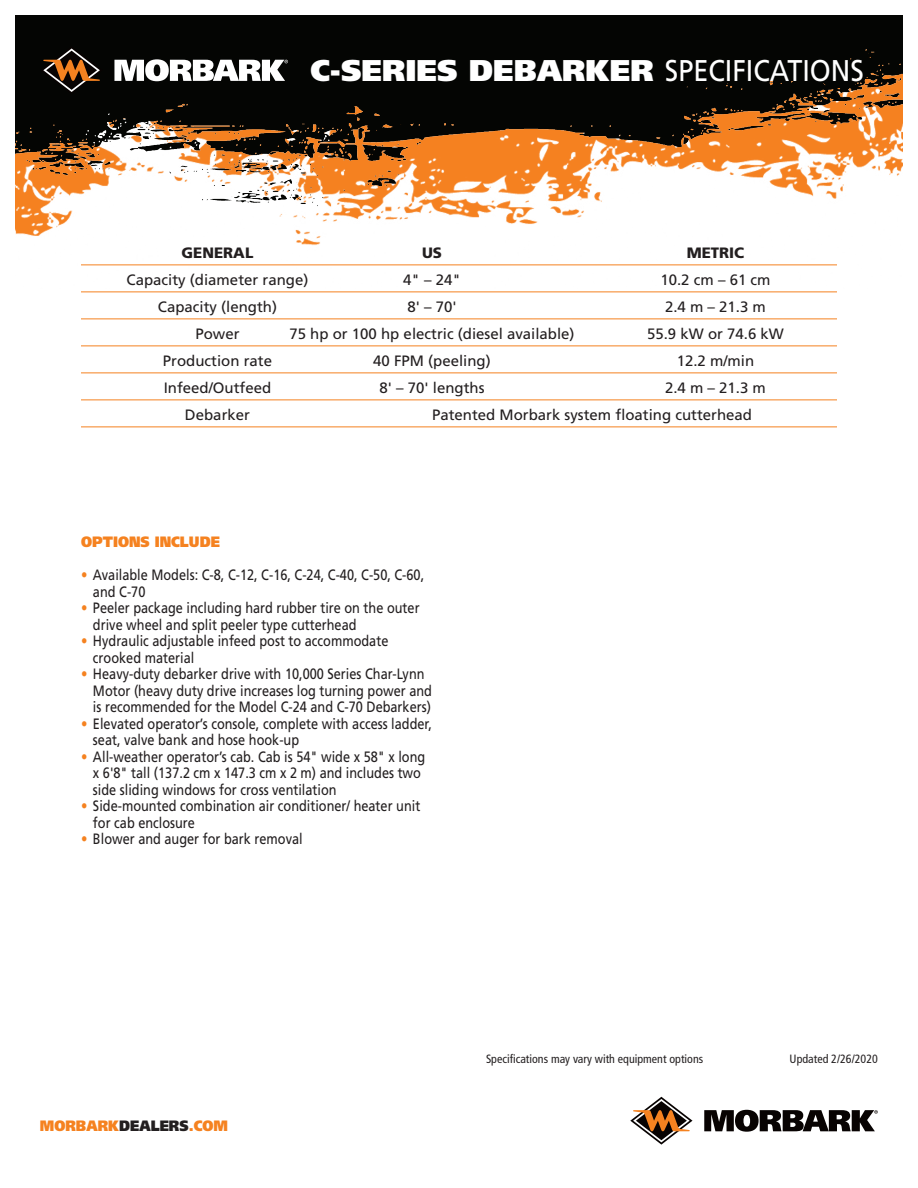
<style>
.page{position:relative;width:918px;height:1188px;background:#fff}
.page>*{position:absolute;margin:0;border:0;box-sizing:border-box;transform-origin:0 0}
.t1{font:900 30px "Frutiger LT Std";color:#fff}
.Spec_list{font:15px/16.5px "Frutiger LT Std";color:#231f20;scale:.85 1}
.Spec_list-2{font:15px "Frutiger LT Std";color:#231f20}
.SUBHEAD{font:900 15px "Frutiger LT Std";color:#f58220;scale:.9 1}
.t2{font:900 15px "Frutiger LT Std";color:#231f20}
.t3{font:condensed 12px "Frutiger LT Std";color:#231f20}
.s1{font-weight:400}
.s2{color:#f58220}
.s3{color:#231f20}
</style>
<div class="page">
<img style="left:16px;top:16px;width:886px;height:276px">
<hr style="left:81px;top:265px;width:756px;height:1px;background:#f58220">
<hr style="left:81px;top:292px;width:756px;height:1px;background:#f58220">
<hr style="left:81px;top:319px;width:756px;height:1px;background:#f58220">
<hr style="left:81px;top:346px;width:756px;height:1px;background:#f58220">
<hr style="left:81px;top:373px;width:756px;height:1px;background:#f58220">
<hr style="left:81px;top:400px;width:756px;height:1px;background:#f58220">
<hr style="left:81px;top:427px;width:756px;height:1px;background:#f58220">
<svg style="left:630px;top:1097px;width:63px;height:48px"></svg>
<svg style="left:704px;top:1110px;width:174px;height:22px"></svg>
<svg style="left:40px;top:46px;width:63px;height:48px;background:#3b2919"></svg>
<svg style="left:114px;top:59px;width:174px;height:22px"></svg>
<p class="t1" style="left:310px;top:52px;width:555px">C-SERIES DEBARKER <span class="s1">SPECIFICATIONS</span></p>
<p class="t2" style="left:182px;top:243px;width:73px">GENERAL</p>
<p class="t2" style="left:422px;top:243px;width:21px">US</p>
<p class="t2" style="left:687px;top:243px;width:59px">METRIC</p>
<p class="Spec_list-2" style="left:127px;top:271px;width:183px">Capacity (diameter range)</p>
<p class="Spec_list-2" style="left:403px;top:271px;width:59px">4" – 24"</p>
<p class="Spec_list-2" style="left:660px;top:271px;width:112px">10.2 cm – 61 cm</p>
<p class="Spec_list-2" style="left:158px;top:298px;width:121px">Capacity (length)</p>
<p class="Spec_list-2" style="left:407px;top:298px;width:51px">8' – 70'</p>
<p class="Spec_list-2" style="left:665px;top:298px;width:102px">2.4 m – 21.3 m</p>
<p class="Spec_list-2" style="left:195px;top:325px;width:46px">Power</p>
<p class="Spec_list-2" style="left:289px;top:325px;width:287px">75 hp or 100 hp electric (diesel available)</p>
<p class="Spec_list-2" style="left:647px;top:325px;width:138px">55.9 kW or 74.6 kW</p>
<p class="Spec_list-2" style="left:163px;top:352px;width:111px">Production rate</p>
<p class="Spec_list-2" style="left:373px;top:352px;width:119px">40 FPM (peeling)</p>
<p class="Spec_list-2" style="left:677px;top:352px;width:79px">12.2 m/min</p>
<p class="Spec_list-2" style="left:164px;top:379px;width:109px">Infeed/Outfeed</p>
<p class="Spec_list-2" style="left:379px;top:379px;width:107px">8' – 70' lengths</p>
<p class="Spec_list-2" style="left:665px;top:379px;width:102px">2.4 m – 21.3 m</p>
<p class="Spec_list-2" style="left:185px;top:406px;width:67px">Debarker</p>
<p class="Spec_list-2" style="left:432px;top:406px;width:322px">Patented Morbark system floating cutterhead</p>
<p class="SUBHEAD" style="left:81px;top:533px;width:156px">OPTIONS INCLUDE</p>
<p class="Spec_list" style="left:93px;top:567px;width:391px;text-indent:-12px"><span class="s2">•</span> Available Models: C-8, C-12, C-16, C-24, C-40, C-50, C-60, and C-70</p>
<p class="Spec_list" style="left:93px;top:600px;width:386px;text-indent:-12px"><span class="s2">•</span> Peeler package including hard rubber tire on the outer drive wheel and split peeler type cutterhead</p>
<p class="Spec_list" style="left:93px;top:633px;width:349px;text-indent:-12px"><span class="s2">•</span> Hydraulic adjustable infeed post to accommodate crooked material</p>
<p class="Spec_list" style="left:93px;top:666px;width:400px;text-indent:-12px"><span class="s2">•</span> Heavy-duty debarker drive with 10,000 Series Char-Lynn<br>Motor (heavy duty drive increases log turning power and is recommended for the Model C-24 and C-70 Debarkers)</p>
<p class="Spec_list" style="left:93px;top:715px;width:400px;text-indent:-12px"><span class="s2">•</span> Elevated operator’s console, complete with access ladder, seat, valve bank and hose hook-up</p>
<p class="Spec_list" style="left:93px;top:748px;width:392px;text-indent:-12px"><span class="s2">•</span> All-weather operator’s cab. Cab is 54" wide x 58" x long x 6'8" tall (137.2 cm x 147.3 cm x 2 m) and includes two side sliding windows for cross ventilation</p>
<p class="Spec_list" style="left:93px;top:798px;width:387px;text-indent:-12px"><span class="s2">•</span> Side-mounted combination air conditioner/ heater unit for cab enclosure</p>
<p class="Spec_list" style="left:81px;top:831px;width:262px"><span class="s2">•</span> Blower and auger for bark removal</p>
<p class="SUBHEAD" style="left:40px;top:1116px;width:210px">MORBARK<span class="s3">DEALERS</span>.COM</p>
<p class="t3" style="left:486px;top:1052px;width:219px">Specifications may vary with equipment options</p>
<p class="t3" style="left:790px;top:1052px;width:90px">Updated 2/26/2020</p>
</div>
